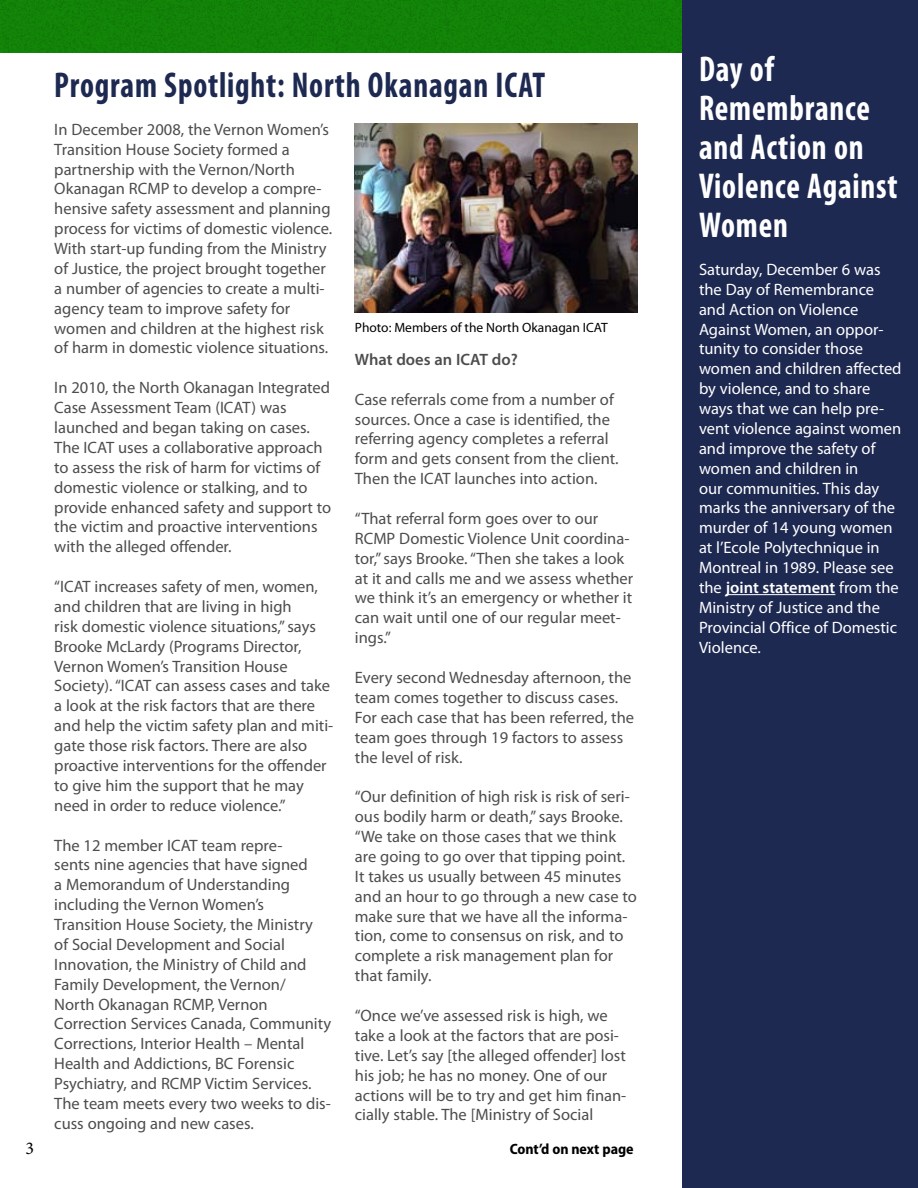
<style>
.page{position:relative;width:918px;height:1188px;background:#fff}
.page>*{position:absolute;margin:0;border:0;box-sizing:border-box;transform-origin:0 0}
.t1{font:700 condensed 36px/39px "Myriad Pro";letter-spacing:.025em;color:#fff;scale:.9 1}
.t2{font:700 condensed 36px "Myriad Pro";letter-spacing:.025em;color:#1d2951;scale:.9 1}
.t3{font:18px "Minion Pro";color:#000}
.t4{font:16.5px/20px "Myriad Pro";color:#4d4d4f}
.t5{font:16.5px/20px "Myriad Pro";color:#fff}
.t6{font:600 16.5px "Myriad Pro";color:#4d4d4f}
.t7{font:700 semi-condensed 15px "Myriad Pro";color:#000}
.t8{font:13.5px "Myriad Pro";color:#000}
.s1{font-weight:600}
</style>
<div class="page">
<img style="left:0;top:0;width:683px;height:52px">
<div style="left:683px;top:0;width:235px;height:1188px;background:#1d2951"></div>
<img style="left:355px;top:124px;width:282px;height:188px">
<hr style="left:726px;top:594px;width:109px;height:1px;background:#fff">
<p class="t3" style="left:26px;top:1136px;width:10px">3</p>
<h1 class="t2" style="left:54px;top:63px;width:547px">Program Spotlight: North Okanagan ICAT</h1>
<p class="t4" style="left:54px;top:119px;width:280px">In December 2008, the Vernon Women’s Transition House Society formed a partnership with the Vernon/North Okanagan RCMP to develop a compre&shy;hensive safety assessment and planning process for victims of domestic violence.<br>With start-up funding from the Ministry of Justice, the project brought together a number of agencies to create a multi&shy;agency team to improve safety for women and children at the highest risk of harm in domestic violence situations.</p>
<p class="t4" style="left:54px;top:377px;width:279px">In 2010, the North Okanagan Integrated Case Assessment Team (ICAT) was launched and began taking on cases.<br>The ICAT uses a collaborative approach to assess the risk of harm for victims of domestic violence or stalking, and to provide enhanced safety and support to the victim and proactive interventions with the alleged offender.</p>
<p class="t4" style="left:54px;top:576px;width:280px">“ICAT increases safety of men, women, and children that are living in high<br>risk domestic violence situations,” says Brooke McLardy (Programs Director, Vernon Women’s Transition House Society). “ICAT can assess cases and take a look at the risk factors that are there and help the victim safety plan and miti&shy;gate those risk factors. There are also proactive interventions for the offender to give him the support that he may need in order to reduce violence.”</p>
<p class="t4" style="left:54px;top:835px;width:278px">The 12 member ICAT team repre-<br>sents nine agencies that have signed<br>a Memorandum of Understanding including the Vernon Women’s Transition House Society, the Ministry<br>of Social Development and Social Innovation, the Ministry of Child and Family Development, the Vernon/<br>North Okanagan RCMP, Vernon Correction Services Canada, Community Corrections, Interior Health – Mental Health and Addictions, BC Forensic Psychiatry, and RCMP Victim Services.<br>The team meets every two weeks to dis&shy;cuss ongoing and new cases.</p>
<p class="t8" style="left:355px;top:319px;width:254px">Photo: Members of the North Okanagan ICAT</p>
<p class="t6" style="left:355px;top:349px;width:164px">What does an ICAT do?</p>
<p class="t4" style="left:355px;top:389px;width:265px">Case referrals come from a number of sources. Once a case is identified, the referring agency completes a referral form and gets consent from the client.<br>Then the ICAT launches into action.</p>
<p class="t4" style="left:355px;top:508px;width:280px">“That referral form goes over to our RCMP Domestic Violence Unit coordina&shy;tor,” says Brooke. “Then she takes a look at it and calls me and we assess whether we think it’s an emergency or whether it can wait until one of our regular meet&shy;ings.”</p>
<p class="t4" style="left:355px;top:667px;width:281px">Every second Wednesday afternoon, the team comes together to discuss cases.<br>For each case that has been referred, the team goes through 19 factors to assess the level of risk.</p>
<p class="t4" style="left:355px;top:787px;width:284px">“Our definition of high risk is risk of seri&shy;ous bodily harm or death,” says Brooke. “We take on those cases that we think are going to go over that tipping point.<br>It takes us usually between 45 minutes and an hour to go through a new case to make sure that we have all the informa&shy;tion, come to consensus on risk, and to complete a risk management plan for that family.</p>
<p class="t4" style="left:355px;top:1005px;width:273px">“Once we’ve assessed risk is high, we take a look at the factors that are posi&shy;tive. Let’s say [the alleged offender] lost his job; he has no money. One of our actions will be to try and get him finan&shy;cially stable. The [Ministry of Social</p>
<p class="t7" style="left:510px;top:1139px;width:125px">Cont’d on next page</p>
<h1 class="t1" style="left:699px;top:49px;width:222px">Day of<br>Remembrance and Action on<br>Violence Against<br>Women</h1>
<p class="t5" style="left:699px;top:259px;width:204px">Saturday, December 6 was the Day of Remembrance and Action on Violence<br>Against Women, an oppor&shy;tunity to consider those women and children affected by violence, and to share ways that we can help pre&shy;vent violence against women and improve the safety of women and children in<br>our communities. This day marks the anniversary of the murder of 14 young women at l’Ecole Polytechnique in<br>Montreal in 1989. Please see the <span class="s1">joint statement</span> from the<br>Ministry of Justice and the<br>Provincial Office of Domestic<br>Violence.</p>
</div>
